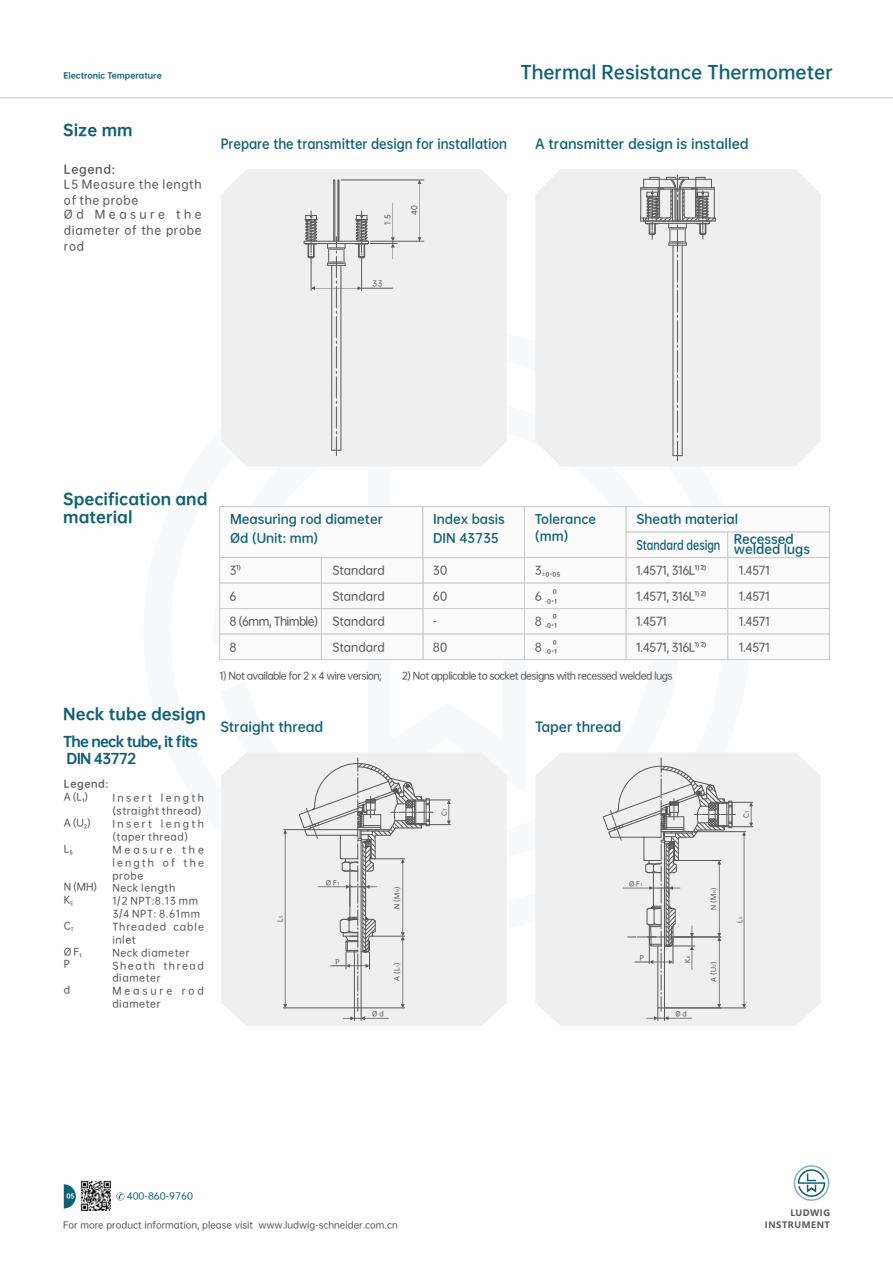
<style>
.page{position:relative;width:893px;height:1263px;background:#fff}
.page>*{position:absolute;margin:0;border:0;box-sizing:border-box;transform-origin:0 0}
.t1{font:17.55px "OPPO Sans B";color:#116073}
.t2{font:15px/17.9px "OPPO Sans H";color:#116073}
.t3{font:13.5px/17.9px "OPPO Sans H";letter-spacing:-.06em;color:#116073}
.t4{font:12.75px "OPPO Sans B";color:#116073}
.t5{font:12.75px "OPPO Sans B";color:#116073;scale:.93 1}
.t6{font:12px/18.5px "OPPO Sans B";color:#116073}
.t7{font:11.25px/9.6px "OPPO Sans M";color:#595857;text-align:center}
.t8{font:11.25px/15.5px "OPPO Sans M";letter-spacing:.06em;color:#595857}
.t9{font:11.25px "OPPO Sans M";letter-spacing:-.06em;color:#595857}
.t10{font:11.25px "OPPO Sans B";letter-spacing:.06em;color:#595857}
.t11{font:9.75px/12.9px "OPPO Sans M";letter-spacing:.06em;color:#595857}
.t12{font:9.75px "OPPO Sans M";letter-spacing:-.06em;color:#595857}
.t13{font:9.75px/12.9px "OPPO Sans M";letter-spacing:.215em;color:#595857}
.t14{font:9.75px/12.9px "OPPO Sans M";letter-spacing:.095em;color:#595857}
.t15{font:9.75px/12.9px "OPPO Sans M";letter-spacing:.24em;color:#595857}
.t16{font:9.75px "OPPO Sans B";letter-spacing:.06em;color:#595857}
.t17{font:9px "OPPO Sans M";color:#595857}
.t18{font:9px "OPPO Sans M";color:#116073;scale:1.04 1}
.t19{font:700 8.7px/11.4px "Microsoft Ya Hei";letter-spacing:.06em;color:#595857;text-align:right}
.t20{font:7.8px "OPPO Sans H";color:#116073}
.t21{font:7.5px "OPPO Sans M";color:#595857}
.t22{font:6.6px "OPPO Sans M";color:#595857}
.t23{font:6px "OPPO Sans H";color:#fff}
.t24{font:5.7px "OPPO Sans M";color:#595857}
.t25{font:3.9px "OPPO Sans M";color:#595857}
.s1{font-size:4.05px}
.s2{font-size:3.9px}
</style>
<div class="page">
<hr style="left:0;top:97px;width:893px;height:1px;background:#c9cacb">
<div style="left:221px;top:169px;width:286px;height:297px;background:#efeff0"></div>
<div style="left:535px;top:169px;width:286px;height:297px;background:#efeff0"></div>
<hr style="left:371px;top:241px;width:53px;height:1px;background:#595857">
<hr style="left:341px;top:180px;width:83px;height:1px;background:#595857">
<svg style="left:418px;top:180px;width:3px;height:61px"></svg>
<svg style="left:304px;top:180px;width:93px;height:275px"></svg>
<hr style="left:362px;top:288px;width:31px;height:1px;background:#595857">
<hr style="left:640px;top:188px;width:1px;height:33px;background:#595857">
<svg style="left:641px;top:175px;width:75px;height:286px"></svg>
<svg style="left:219px;top:506px;width:611px;height:154px"></svg>
<div style="left:221px;top:752px;width:286px;height:274px;background:#efeff0"></div>
<div style="left:535px;top:752px;width:286px;height:274px;background:#efeff0"></div>
<svg style="left:298px;top:758px;width:135px;height:262px"></svg>
<hr style="left:284px;top:829px;width:74px;height:1px;background:#595857">
<hr style="left:284px;top:1007px;width:70px;height:1px;background:#595857">
<svg style="left:283px;top:830px;width:4px;height:178px"></svg>
<hr style="left:419px;top:824px;width:31px;height:1px;background:#595857">
<hr style="left:419px;top:799px;width:31px;height:1px;background:#595857">
<svg style="left:447px;top:800px;width:4px;height:25px"></svg>
<hr style="left:684px;top:831px;width:62px;height:1px;background:#595857">
<hr style="left:664px;top:1007px;width:82px;height:1px;background:#595857">
<hr style="left:722px;top:826px;width:31px;height:1px;background:#595857">
<hr style="left:722px;top:802px;width:31px;height:1px;background:#595857">
<svg style="left:742px;top:802px;width:11px;height:206px"></svg>
<svg style="left:602px;top:758px;width:133px;height:262px"></svg>
<svg style="left:64px;top:1184px;width:12px;height:24px"></svg>
<img style="left:81px;top:1181px;width:30px;height:30px">
<svg style="left:116px;top:1192px;width:9px;height:8px"></svg>
<svg style="left:794px;top:1165px;width:35px;height:36px"></svg>
<p class="t20" style="left:63px;top:72px;width:100px">Electronic Temperature</p>
<h1 class="t1" style="left:520px;top:63px;width:314px">Thermal Resistance Thermometer</h1>
<h2 class="t2" style="left:63px;top:121px;width:71px">Size mm</h2>
<p class="t10" style="left:64px;top:164px;width:53px">Legend:</p>
<p class="t8" style="left:64px;top:176px;width:139px">L5 Measure the length of the probe<br>Ød Measure the diameter of the probe rod</p>
<h3 class="t5" style="left:221px;top:137px;width:310px">Prepare the transmitter design for installation</h3>
<h3 class="t4" style="left:535px;top:137px;width:215px">A transmitter design is installed</h3>
<p class="t21" style="left:384px;top:225px;width:13px;rotate:-90deg">1.5</p>
<p class="t21" style="left:411px;top:215px;width:11px;rotate:-90deg">40</p>
<p class="t21" style="left:372px;top:280px;width:11px">33</p>
<h2 class="t2" style="left:63px;top:490px;width:146px">Specification and material</h2>
<h2 class="t2" style="left:63px;top:705px;width:144px">Neck tube design</h2>
<h3 class="t3" style="left:63px;top:732px;width:136px">The neck tube, it fits<br>DIN 43772</h3>
<p class="t16" style="left:64px;top:779px;width:46px">Legend:</p>
<p class="t11" style="left:64px;top:790px;width:26px">A (L₁)</p>
<p class="t11" style="left:64px;top:816px;width:28px">A (U₂)</p>
<p class="t11" style="left:64px;top:842px;width:10px">L₅</p>
<p class="t11" style="left:112px;top:791px;width:93px">Insert length (straight thread)</p>
<p class="t13" style="left:112px;top:843px;width:93px">Measure the length of the probe<br>Neck length</p>
<p class="t14" style="left:112px;top:907px;width:93px">3/4 NPT: 8.61mm<br>Threaded cable inlet</p>
<p class="t15" style="left:112px;top:817px;width:93px">Insert length (taper thread)</p>
<p class="t11" style="left:64px;top:880px;width:35px">N (MH)</p>
<p class="t11" style="left:64px;top:893px;width:11px">K<sub>E</sub></p>
<p class="t11" style="left:64px;top:919px;width:11px">C<sub>T</sub></p>
<p class="t11" style="left:64px;top:957px;width:8px">P</p>
<p class="t11" style="left:64px;top:983px;width:8px">d</p>
<p class="t11" style="left:112px;top:894px;width:87px">1/2 NPT:8.13 mm</p>
<p class="t11" style="left:64px;top:945px;width:19px">ØF₁</p>
<p class="t11" style="left:112px;top:946px;width:93px">Neck diameter<br>Sheath thread diameter<br>Measure rod diameter</p>
<p class="t6" style="left:230px;top:510px;width:154px">Measuring rod diameter<br>Ød (Unit: mm)</p>
<p class="t7" style="left:229px;top:565px;width:13px">3¹⁾</p>
<p class="t7" style="left:229px;top:591px;width:9px">6</p>
<p class="t9" style="left:229px;top:616px;width:90px">8 (6mm, Thimble)</p>
<p class="t7" style="left:229px;top:642px;width:9px">8</p>
<p class="t7" style="left:332px;top:565px;width:54px">Standard</p>
<p class="t7" style="left:332px;top:591px;width:54px">Standard</p>
<p class="t7" style="left:332px;top:616px;width:54px">Standard</p>
<p class="t7" style="left:332px;top:642px;width:54px">Standard</p>
<p class="t6" style="left:433px;top:510px;width:73px">Index basis<br>DIN 43735</p>
<p class="t6" style="left:535px;top:511px;width:63px;line-height:16.8px">Tolerance (mm)</p>
<p class="t6" style="left:636px;top:506px;width:103px;line-height:25.5px">Sheath material<br>Standard design</p>
<p class="t6" style="left:734px;top:533px;width:78px;line-height:10.5px">Recessed welded lugs</p>
<p class="t7" style="left:433px;top:565px;width:16px">30</p>
<p class="t7" style="left:433px;top:591px;width:16px">60</p>
<p class="t7" style="left:433px;top:616px;width:6px">-</p>
<p class="t7" style="left:433px;top:642px;width:16px">80</p>
<p class="t7" style="left:535px;top:565px;width:27px">3 ₀.₀₅</p>
<p class="t24" style="left:542px;top:572px;width:5px">±</p>
<p class="t7" style="left:547px;top:583px;width:12px">₀<br>₀.₁</p>
<p class="t7" style="left:535px;top:591px;width:9px">6</p>
<p class="t7" style="left:535px;top:616px;width:9px">8</p>
<p class="t7" style="left:535px;top:642px;width:9px">8</p>
<p class="t24" style="left:545px;top:598px;width:4px">-</p>
<p class="t7" style="left:547px;top:607px;width:12px">₀<br>₀.₁</p>
<p class="t24" style="left:545px;top:623px;width:4px">-</p>
<p class="t7" style="left:547px;top:633px;width:12px">₀<br>₀.₁</p>
<p class="t24" style="left:545px;top:649px;width:4px">-</p>
<p class="t9" style="left:636px;top:565px;width:72px">1.4571, 316L¹⁾²⁾</p>
<p class="t9" style="left:636px;top:590px;width:72px">1.4571, 316L¹⁾²⁾</p>
<p class="t7" style="left:636px;top:616px;width:33px">1.4571</p>
<p class="t9" style="left:636px;top:641px;width:72px">1.4571, 316L¹⁾²⁾</p>
<p class="t7" style="left:739px;top:565px;width:33px">1.4571</p>
<p class="t7" style="left:739px;top:591px;width:33px">1.4571</p>
<p class="t7" style="left:739px;top:616px;width:33px">1.4571</p>
<p class="t7" style="left:739px;top:642px;width:33px">1.4571</p>
<p class="t12" style="left:219px;top:671px;width:164px">1) Not available for 2 x 4 wire version;</p>
<p class="t12" style="left:402px;top:671px;width:272px">2) Not applicable to socket designs with recessed welded lugs</p>
<h3 class="t4" style="left:221px;top:720px;width:104px">Straight thread</h3>
<h3 class="t4" style="left:535px;top:720px;width:88px">Taper thread</h3>
<p class="t22" style="left:441px;top:816px;width:9px;rotate:-90deg">C<span class="s1">T</span></p>
<p class="t22" style="left:743px;top:818px;width:9px;rotate:-90deg">C<span class="s2">T</span></p>
<p class="t22" style="left:326px;top:879px;width:15px">Ø F<span class="s1">1</span></p>
<p class="t22" style="left:393px;top:909px;width:24px;rotate:-90deg">N (M<span class="s1">H</span>)</p>
<p class="t22" style="left:629px;top:880px;width:15px">Ø F<span class="s2">1</span></p>
<p class="t22" style="left:710px;top:910px;width:24px;rotate:-90deg">N (M<span class="s2">H</span>)</p>
<p class="t22" style="left:277px;top:922px;width:8px;rotate:-90deg">L<span class="s1">5</span></p>
<p class="t22" style="left:736px;top:923px;width:8px;rotate:-90deg">L<span class="s2">5</span></p>
<p class="t22" style="left:336px;top:958px;width:6px">P</p>
<p class="t22" style="left:393px;top:981px;width:20px;rotate:-90deg">A (L<span class="s1">1</span>)</p>
<p class="t22" style="left:640px;top:955px;width:6px">P</p>
<p class="t25" style="left:686px;top:958px;width:4px;rotate:-90deg">E</p>
<p class="t22" style="left:684px;top:963px;width:6px;rotate:-90deg">K</p>
<p class="t22" style="left:710px;top:982px;width:22px;rotate:-90deg">A (U<span class="s2">2</span>)</p>
<p class="t22" style="left:372px;top:1011px;width:13px">Ø d</p>
<p class="t22" style="left:675px;top:1010px;width:13px">Ø d</p>
<p class="t18" style="left:127px;top:1192px;width:65px">400-860-9760</p>
<p class="t23" style="left:67px;top:1193px;width:10px">05</p>
<p class="t17" style="left:63px;top:1220px;width:336px">For more product information, please visit www.ludwig-schneider.com.cn</p>
<p class="t19" style="left:765px;top:1208px;width:67px">LUDWIG<br>INSTRUMENT</p>
</div>
